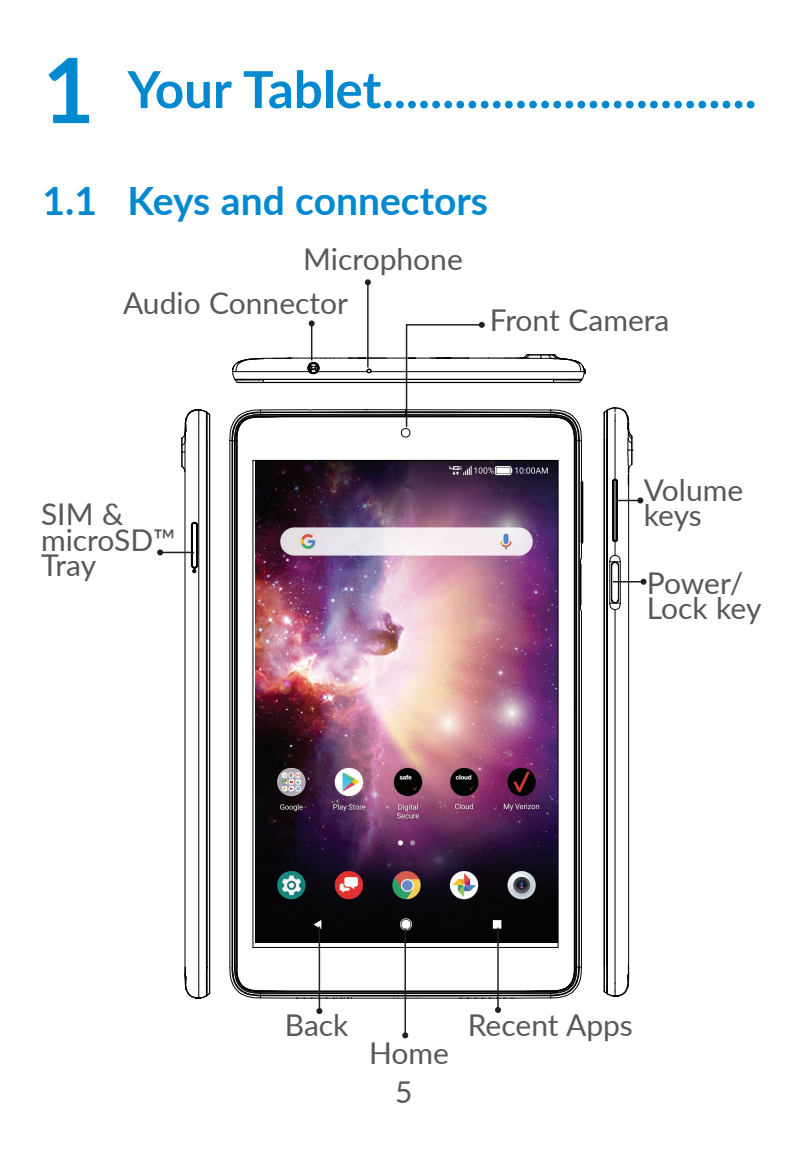
<style>
.page{position:relative;width:808px;height:1149px;background:#fff}
.page>*{position:absolute;margin:0;border:0;box-sizing:border-box;transform-origin:0 0}
.t1{font:700 51px "Lato";color:#0089cf}
.t2{font:700 39px "Lato";color:#0089cf}
.t3{font:30px/25.2px "Lato";color:#57585a}
.s1{font-size:90px}
</style>
<div class="page">
<img style="left:256px;top:612px;width:301px;height:299px">
<hr style="left:229px;top:440px;width:1px;height:526px;background:#030303">
<hr style="left:231px;top:440px;width:1px;height:526px;background:#030303">
<hr style="left:232px;top:440px;width:1px;height:526px;background:#030303">
<hr style="left:234px;top:440px;width:1px;height:526px;background:#030303">
<hr style="left:235px;top:493px;width:2px;height:423px;background:#030303">
<hr style="left:252px;top:460px;width:1px;height:487px;background:#030303">
<hr style="left:558px;top:460px;width:1px;height:487px;background:#030303">
<hr style="left:574px;top:481px;width:1px;height:433px;background:#030303">
<hr style="left:575px;top:481px;width:1px;height:433px;background:#030303">
<hr style="left:576px;top:440px;width:1px;height:526px;background:#030303">
<hr style="left:578px;top:440px;width:1px;height:526px;background:#030303">
<hr style="left:579px;top:440px;width:1px;height:526px;background:#030303">
<hr style="left:581px;top:611px;width:1px;height:355px;background:#030303">
<svg style="left:229px;top:911px;width:353px;height:87px"></svg>
<hr style="left:191px;top:525px;width:1px;height:40px;background:#030303">
<hr style="left:192px;top:525px;width:1px;height:40px;background:#030303">
<hr style="left:196px;top:525px;width:1px;height:40px;background:#030303">
<hr style="left:197px;top:525px;width:1px;height:40px;background:#030303">
<hr style="left:198px;top:422px;width:1px;height:562px;background:#030303">
<hr style="left:184px;top:438px;width:1px;height:528px;background:#030303">
<hr style="left:206px;top:412px;width:1px;height:583px;background:#030303">
<hr style="left:207px;top:440px;width:1px;height:526px;background:#030303">
<hr style="left:209px;top:415px;width:1px;height:577px;background:#030303">
<hr style="left:604px;top:438px;width:1px;height:526px;background:#030303">
<hr style="left:606px;top:438px;width:1px;height:526px;background:#030303">
<hr style="left:614px;top:609px;width:1px;height:373px;background:#030303">
<hr style="left:607px;top:438px;width:1px;height:527px;background:#030303">
<hr style="left:628px;top:469px;width:1px;height:495px;background:#030303">
<hr style="left:417px;top:997px;width:43px;height:1px;background:#030303">
<hr style="left:515px;top:997px;width:36px;height:1px;background:#030303">
<hr style="left:261px;top:997px;width:35px;height:1px;background:#030303">
<hr style="left:351px;top:997px;width:43px;height:1px;background:#030303">
<svg style="left:191px;top:565px;width:7px;height:8px"></svg>
<svg style="left:191px;top:521px;width:8px;height:5px"></svg>
<svg style="left:184px;top:966px;width:26px;height:32px"></svg>
<svg style="left:181px;top:409px;width:29px;height:63px"></svg>
<svg style="left:603px;top:964px;width:26px;height:32px"></svg>
<hr style="left:367px;top:282px;width:2px;height:85px;background:#231f20">
<svg style="left:365px;top:279px;width:6px;height:6px"></svg>
<hr style="left:404px;top:928px;width:2px;height:106px;background:#231f20">
<svg style="left:402px;top:1031px;width:6px;height:6px"></svg>
<hr style="left:319px;top:926px;width:1px;height:84px;background:#231f20">
<svg style="left:316px;top:1007px;width:6px;height:6px"></svg>
<hr style="left:497px;top:927px;width:2px;height:82px;background:#231f20">
<svg style="left:495px;top:1006px;width:6px;height:6px"></svg>
<img style="left:229px;top:320px;width:417px;height:292px">
<hr style="left:160px;top:551px;width:34px;height:2px;background:#231f20">
<svg style="left:157px;top:549px;width:6px;height:6px"></svg>
<h1 class="t1" style="left:43px;top:52px;width:716px"><span class="s1">1</span> Your Tablet...............................</h1>
<h2 class="t2" style="left:43px;top:171px;width:447px">1.1 Keys and connectors</h2>
<p class="t3" style="left:303px;top:245px;width:161px">Microphone</p>
<p class="t3" style="left:123px;top:289px;width:227px">Audio Connector</p>
<p class="t3" style="left:490px;top:306px;width:181px">Front Camera</p>
<p class="t3" style="left:41px;top:500px;width:136px">SIM &amp; microSD™<br>Tray</p>
<p class="t3" style="left:644px;top:476px;width:101px">Volume keys</p>
<p class="t3" style="left:647px;top:568px;width:116px">Power/<br>Lock key</p>
<p class="t3" style="left:285px;top:1011px;width:65px">Back</p>
<p class="t3" style="left:468px;top:1011px;width:167px">Recent Apps</p>
<p class="t3" style="left:369px;top:1038px;width:81px">Home</p>
<p class="t3" style="left:395px;top:1078px;width:19px">5</p>
</div>
